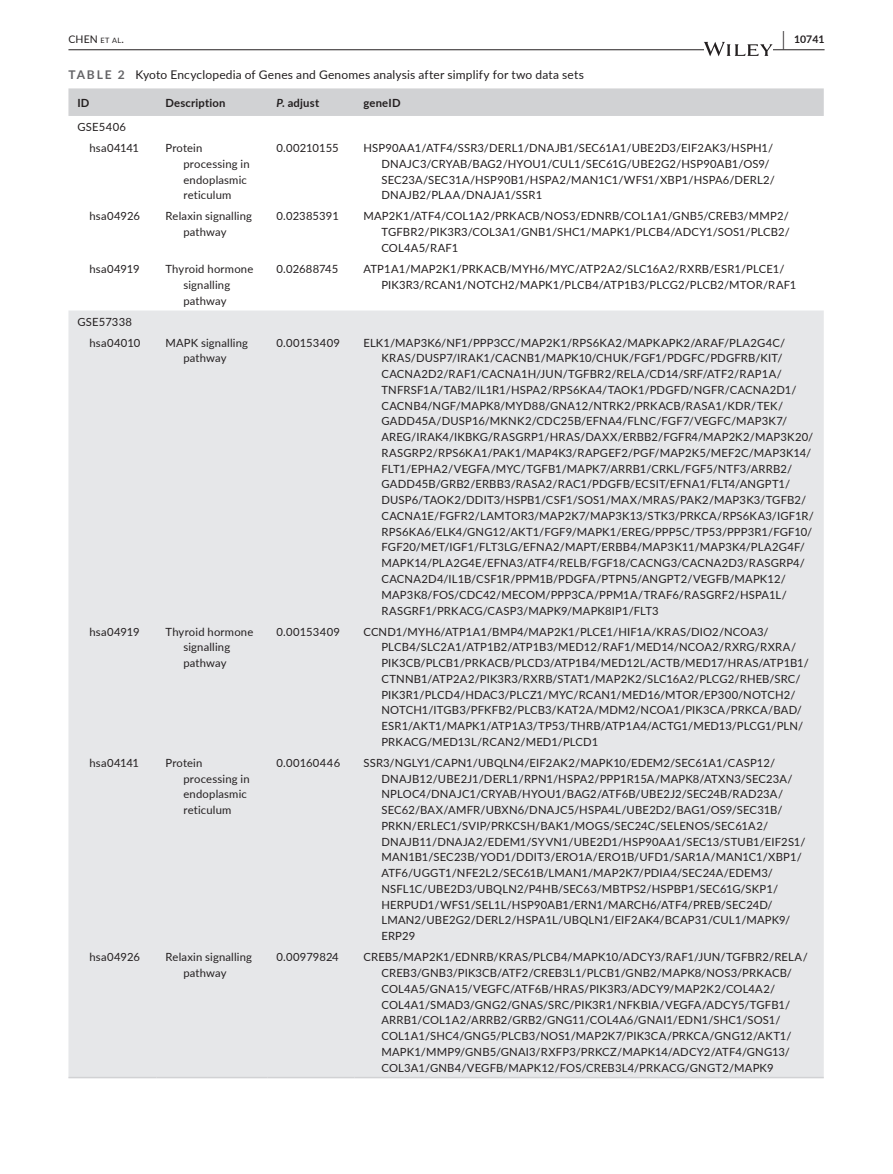
<style>
.page{position:relative;width:893px;height:1174px;background:#fff}
.page>*{position:absolute;margin:0;border:0;box-sizing:border-box;transform-origin:0 0}
.t1{font:12px "Lato";letter-spacing:.015em;color:#231f20}
.t2{font:11.25px/15.8px "Lato";letter-spacing:.015em;color:#231f20}
.t3{font:700 11.25px "Lato";letter-spacing:.02em;color:#231f20}
.t4{font:11.25px "Lato";letter-spacing:-.005em;color:#231f20}
.t5{font:10.5px "Lato";color:#231f20}
.t6{font:700 10.5px "Lato";color:#231f20}
.s1{font-size:7.35px}
.s2{font-size:19.5px}
.s3{font-weight:700;color:#636366}
.s4{font-style:italic}
</style>
<div class="page">
<hr style="left:68px;top:49px;width:756px;height:1px;background:#231f20">
<svg style="left:704px;top:42px;width:69px;height:14px"></svg>
<div style="left:68px;top:88px;width:756px;height:28px;background:#d1d2d4"></div>
<div style="left:68px;top:310px;width:756px;height:766px;background:#e6e7e9"></div>
<hr style="left:68px;top:1076px;width:88px;height:2px;background:#d1d2d4">
<hr style="left:156px;top:1076px;width:111px;height:2px;background:#d1d2d4">
<hr style="left:267px;top:1076px;width:87px;height:2px;background:#d1d2d4">
<hr style="left:354px;top:1076px;width:470px;height:2px;background:#d1d2d4">
<p class="t5" style="left:68px;top:31px;width:57px">CHEN <span class="s1">et al</span>.</p>
<p class="t6" style="left:782px;top:31px;width:44px"><span class="s2">|</span> 10741</p>
<p class="t1" style="left:68px;top:66px;width:517px"><span class="s3">TABLE 2</span> Kyoto Encyclopedia of Genes and Genomes analysis after simplify for two data sets</p>
<p class="t3" style="left:77px;top:94px;width:14px">ID</p>
<p class="t3" style="left:165px;top:94px;width:62px">Description</p>
<p class="t3" style="left:276px;top:94px;width:44px"><span class="s4">P</span>. adjust</p>
<p class="t3" style="left:363px;top:94px;width:39px">geneID</p>
<p class="t2" style="left:89px;top:116px;width:51px;line-height:21px;text-indent:-12px">GSE5406 hsa04141</p>
<p class="t2" style="left:183px;top:140px;width:68px;text-indent:-18px">Protein processing in endoplasmic reticulum</p>
<p class="t2" style="left:276px;top:140px;width:64px">0.00210155</p>
<p class="t2" style="left:381px;top:140px;width:395px;text-indent:-18px">HSP90AA1/ATF4/SSR3/DERL1/DNAJB1/SEC61A1/UBE2D3/EIF2AK3/HSPH1/ DNAJC3/CRYAB/BAG2/HYOU1/CUL1/SEC61G/UBE2G2/HSP90AB1/OS9/ SEC23A/SEC31A/HSP90B1/HSPA2/MAN1C1/WFS1/XBP1/HSPA6/DERL2/ DNAJB2/PLAA/DNAJA1/SSR1</p>
<p class="t2" style="left:89px;top:208px;width:52px">hsa04926</p>
<p class="t2" style="left:183px;top:208px;width:70px;text-indent:-18px">Relaxin signalling pathway</p>
<p class="t2" style="left:276px;top:208px;width:64px">0.02385391</p>
<p class="t2" style="left:381px;top:208px;width:410px;text-align:justify;text-indent:-18px">MAP2K1/ATF4/COL1A2/PRKACB/NOS3/EDNRB/COL1A1/GNB5/CREB3/MMP2/ TGFBR2/PIK3R3/COL3A1/GNB1/SHC1/MAPK1/PLCB4/ADCY1/SOS1/PLCB2/ COL4A5/RAF1</p>
<p class="t2" style="left:89px;top:260px;width:52px">hsa04919</p>
<p class="t2" style="left:183px;top:260px;width:71px;text-indent:-18px">Thyroid hormone signalling pathway</p>
<p class="t4" style="left:276px;top:261px;width:63px">0.02688745</p>
<p class="t2" style="left:381px;top:260px;width:416px;text-indent:-18px">ATP1A1/MAP2K1/PRKACB/MYH6/MYC/ATP2A2/SLC16A2/RXRB/ESR1/PLCE1/<br>PIK3R3/RCAN1/NOTCH2/MAPK1/PLCB4/ATP1B3/PLCG2/PLCB2/MTOR/RAF1</p>
<p class="t2" style="left:89px;top:310px;width:52px;line-height:21px;text-indent:-12px">GSE57338 hsa04010</p>
<p class="t2" style="left:165px;top:334px;width:84px;text-align:center">MAPK signalling pathway</p>
<p class="t2" style="left:276px;top:334px;width:65px">0.00153409</p>
<p class="t2" style="left:381px;top:334px;width:434px;text-indent:-18px">ELK1/MAP3K6/NF1/PPP3CC/MAP2K1/RPS6KA2/MAPKAPK2/ARAF/PLA2G4C/ KRAS/DUSP7/IRAK1/CACNB1/MAPK10/CHUK/FGF1/PDGFC/PDGFRB/KIT/ CACNA2D2/RAF1/CACNA1H/JUN/TGFBR2/RELA/CD14/SRF/ATF2/RAP1A/ TNFRSF1A/TAB2/IL1R1/HSPA2/RPS6KA4/TAOK1/PDGFD/NGFR/CACNA2D1/ CACNB4/NGF/MAPK8/MYD88/GNA12/NTRK2/PRKACB/RASA1/KDR/TEK/ GADD45A/DUSP16/MKNK2/CDC25B/EFNA4/FLNC/FGF7/VEGFC/MAP3K7/ AREG/IRAK4/IKBKG/RASGRP1/HRAS/DAXX/ERBB2/FGFR4/MAP2K2/MAP3K20/ RASGRP2/RPS6KA1/PAK1/MAP4K3/RAPGEF2/PGF/MAP2K5/MEF2C/MAP3K14/ FLT1/EPHA2/VEGFA/MYC/TGFB1/MAPK7/ARRB1/CRKL/FGF5/NTF3/ARRB2/ GADD45B/GRB2/ERBB3/RASA2/RAC1/PDGFB/ECSIT/EFNA1/FLT4/ANGPT1/ DUSP6/TAOK2/DDIT3/HSPB1/CSF1/SOS1/MAX/MRAS/PAK2/MAP3K3/TGFB2/ CACNA1E/FGFR2/LAMTOR3/MAP2K7/MAP3K13/STK3/PRKCA/RPS6KA3/IGF1R/ RPS6KA6/ELK4/GNG12/AKT1/FGF9/MAPK1/EREG/PPP5C/TP53/PPP3R1/FGF10/ FGF20/MET/IGF1/FLT3LG/EFNA2/MAPT/ERBB4/MAP3K11/MAP3K4/PLA2G4F/ MAPK14/PLA2G4E/EFNA3/ATF4/RELB/FGF18/CACNG3/CACNA2D3/RASGRP4/ CACNA2D4/IL1B/CSF1R/PPM1B/PDGFA/PTPN5/ANGPT2/VEGFB/MAPK12/ MAP3K8/FOS/CDC42/MECOM/PPP3CA/PPM1A/TRAF6/RASGRF2/HSPA1L/ RASGRF1/PRKACG/CASP3/MAPK9/MAPK8IP1/FLT3</p>
<p class="t2" style="left:89px;top:623px;width:52px">hsa04919</p>
<p class="t2" style="left:183px;top:623px;width:71px;text-indent:-18px">Thyroid hormone signalling pathway</p>
<p class="t2" style="left:276px;top:623px;width:65px">0.00153409</p>
<p class="t2" style="left:381px;top:623px;width:429px;text-indent:-18px">CCND1/MYH6/ATP1A1/BMP4/MAP2K1/PLCE1/HIF1A/KRAS/DIO2/NCOA3/ PLCB4/SLC2A1/ATP1B2/ATP1B3/MED12/RAF1/MED14/NCOA2/RXRG/RXRA/ PIK3CB/PLCB1/PRKACB/PLCD3/ATP1B4/MED12L/ACTB/MED17/HRAS/ATP1B1/ CTNNB1/ATP2A2/PIK3R3/RXRB/STAT1/MAP2K2/SLC16A2/PLCG2/RHEB/SRC/ PIK3R1/PLCD4/HDAC3/PLCZ1/MYC/RCAN1/MED16/MTOR/EP300/NOTCH2/ NOTCH1/ITGB3/PFKFB2/PLCB3/KAT2A/MDM2/NCOA1/PIK3CA/PRKCA/BAD/ ESR1/AKT1/MAPK1/ATP1A3/TP53/THRB/ATP1A4/ACTG1/MED13/PLCG1/PLN/ PRKACG/MED13L/RCAN2/MED1/PLCD1</p>
<p class="t2" style="left:89px;top:754px;width:51px">hsa04141</p>
<p class="t2" style="left:183px;top:754px;width:68px;text-indent:-18px">Protein processing in endoplasmic reticulum</p>
<p class="t2" style="left:276px;top:754px;width:65px">0.00160446</p>
<p class="t2" style="left:381px;top:754px;width:426px;text-indent:-18px">SSR3/NGLY1/CAPN1/UBQLN4/EIF2AK2/MAPK10/EDEM2/SEC61A1/CASP12/ DNAJB12/UBE2J1/DERL1/RPN1/HSPA2/PPP1R15A/MAPK8/ATXN3/SEC23A/ NPLOC4/DNAJC1/CRYAB/HYOU1/BAG2/ATF6B/UBE2J2/SEC24B/RAD23A/ SEC62/BAX/AMFR/UBXN6/DNAJC5/HSPA4L/UBE2D2/BAG1/OS9/SEC31B/ PRKN/ERLEC1/SVIP/PRKCSH/BAK1/MOGS/SEC24C/SELENOS/SEC61A2/ DNAJB11/DNAJA2/EDEM1/SYVN1/UBE2D1/HSP90AA1/SEC13/STUB1/EIF2S1/ MAN1B1/SEC23B/YOD1/DDIT3/ERO1A/ERO1B/UFD1/SAR1A/MAN1C1/XBP1/ ATF6/UGGT1/NFE2L2/SEC61B/LMAN1/MAP2K7/PDIA4/SEC24A/EDEM3/ NSFL1C/UBE2D3/UBQLN2/P4HB/SEC63/MBTPS2/HSPBP1/SEC61G/SKP1/ HERPUD1/WFS1/SEL1L/HSP90AB1/ERN1/MARCH6/ATF4/PREB/SEC24D/ LMAN2/UBE2G2/DERL2/HSPA1L/UBQLN1/EIF2AK4/BCAP31/CUL1/MAPK9/ ERP29</p>
<p class="t2" style="left:89px;top:949px;width:52px">hsa04926</p>
<p class="t2" style="left:183px;top:949px;width:70px;text-indent:-18px">Relaxin signalling pathway</p>
<p class="t2" style="left:276px;top:949px;width:64px">0.00979824</p>
<p class="t2" style="left:381px;top:949px;width:428px;text-indent:-18px">CREB5/MAP2K1/EDNRB/KRAS/PLCB4/MAPK10/ADCY3/RAF1/JUN/TGFBR2/RELA/ CREB3/GNB3/PIK3CB/ATF2/CREB3L1/PLCB1/GNB2/MAPK8/NOS3/PRKACB/ COL4A5/GNA15/VEGFC/ATF6B/HRAS/PIK3R3/ADCY9/MAP2K2/COL4A2/ COL4A1/SMAD3/GNG2/GNAS/SRC/PIK3R1/NFKBIA/VEGFA/ADCY5/TGFB1/ ARRB1/COL1A2/ARRB2/GRB2/GNG11/COL4A6/GNAI1/EDN1/SHC1/SOS1/ COL1A1/SHC4/GNG5/PLCB3/NOS1/MAP2K7/PIK3CA/PRKCA/GNG12/AKT1/ MAPK1/MMP9/GNB5/GNAI3/RXFP3/PRKCZ/MAPK14/ADCY2/ATF4/GNG13/ COL3A1/GNB4/VEGFB/MAPK12/FOS/CREB3L4/PRKACG/GNGT2/MAPK9</p>
</div>
